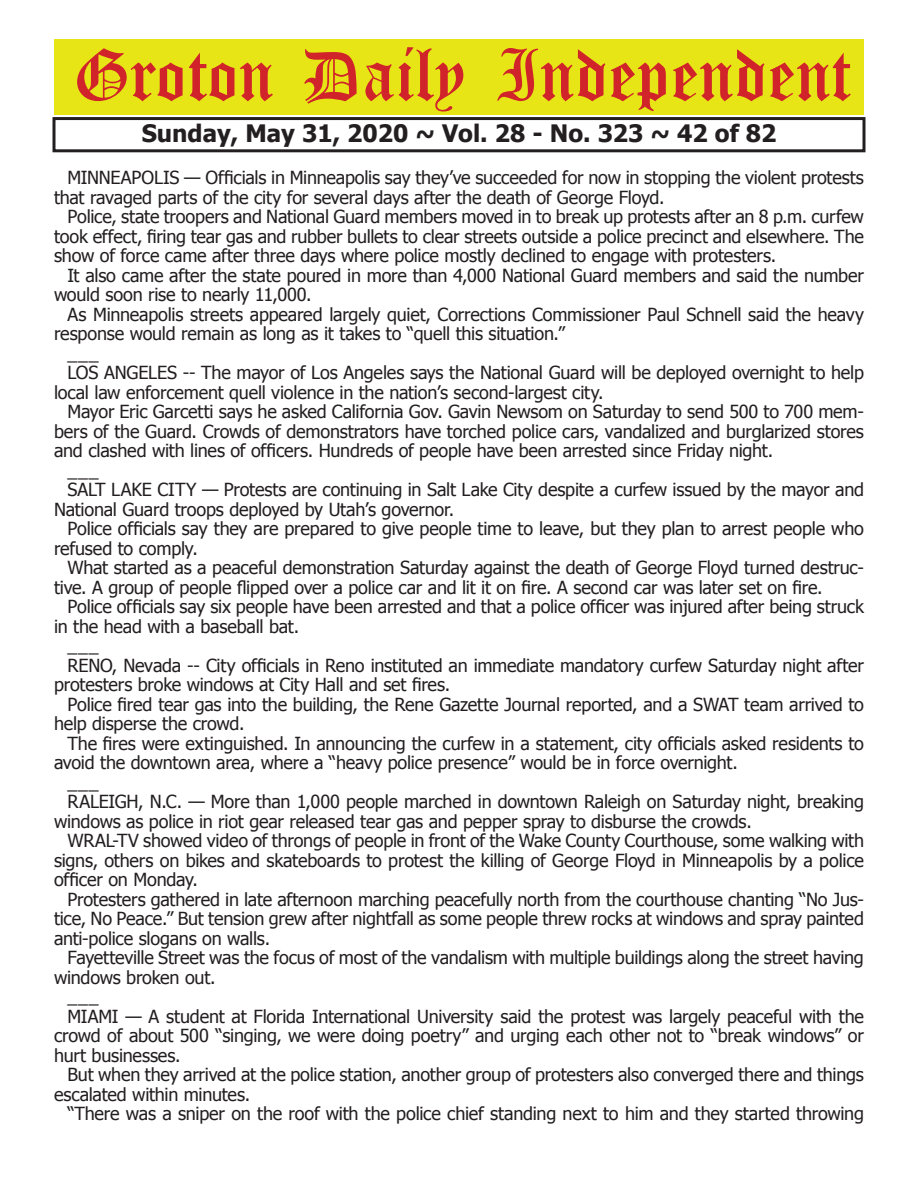
<style>
.page{position:relative;width:918px;height:1188px;background:#fff}
.page>*{position:absolute;margin:0;border:0;box-sizing:border-box;transform-origin:0 0}
.t1{font:54px "Old English Five";color:#d1232a}
.t2{font:700 24px "Tahoma";color:#231f20}
.t3{font:18px/19.5px "Tahoma";letter-spacing:-.01em;color:#231f20}
</style>
<div class="page">
<div style="left:52px;top:117px;width:814px;height:35px;border:3px solid #231f20"></div>
<div style="left:54px;top:40px;width:810px;height:75px;background:#e7e515"></div>
<h1 class="t1" style="left:73px;top:50px;width:779px">Groton Daily Independent</h1>
<h2 class="t2" style="left:142px;top:116px;width:636px">Sunday, May 31, 2020 ~ Vol. 28 - No. 323 ~ 42 of 82</h2>
<p class="t3" style="left:54px;top:167px;width:812px;text-indent:14px">MINNEAPOLIS — Officials in Minneapolis say they’ve succeeded for now in stopping the violent protests that ravaged parts of the city for several days after the death of George Floyd.</p>
<p class="t3" style="left:54px;top:206px;width:811px;text-align:justify;text-indent:14px">Police, state troopers and National Guard members moved in to break up protests after an 8 p.m. curfew took effect, firing tear gas and rubber bullets to clear streets outside a police precinct and elsewhere. The show of force came after three days where police mostly declined to engage with protesters.</p>
<p class="t3" style="left:54px;top:265px;width:811px;text-indent:14px">It also came after the state poured in more than 4,000 National Guard members and said the number would soon rise to nearly 11,000.</p>
<p class="t3" style="left:68px;top:304px;width:798px">As Minneapolis streets appeared largely quiet, Corrections Commissioner Paul Schnell said the heavy</p>
<p class="t3" style="left:54px;top:323px;width:512px">response would remain as long as it takes to “quell this situation.”</p>
<p class="t3" style="left:68px;top:343px;width:33px">___</p>
<p class="t3" style="left:68px;top:362px;width:798px">LOS ANGELES -- The mayor of Los Angeles says the National Guard will be deployed overnight to help</p>
<p class="t3" style="left:54px;top:382px;width:551px">local law enforcement quell violence in the nation’s second-largest city.</p>
<p class="t3" style="left:68px;top:401px;width:798px">Mayor Eric Garcetti says he asked California Gov. Gavin Newsom on Saturday to send 500 to 700 mem-</p>
<p class="t3" style="left:54px;top:421px;width:812px">bers of the Guard. Crowds of demonstrators have torched police cars, vandalized and burglarized stores</p>
<p class="t3" style="left:54px;top:440px;width:721px">and clashed with lines of officers. Hundreds of people have been arrested since Friday night.</p>
<p class="t3" style="left:68px;top:460px;width:33px">___</p>
<p class="t3" style="left:68px;top:479px;width:798px">SALT LAKE CITY — Protests are continuing in Salt Lake City despite a curfew issued by the mayor and</p>
<p class="t3" style="left:54px;top:499px;width:402px">National Guard troops deployed by Utah’s governor.</p>
<p class="t3" style="left:68px;top:518px;width:798px">Police officials say they are prepared to give people time to leave, but they plan to arrest people who</p>
<p class="t3" style="left:54px;top:538px;width:145px">refused to comply.</p>
<p class="t3" style="left:68px;top:557px;width:798px">What started as a peaceful demonstration Saturday against the death of George Floyd turned destruc-</p>
<p class="t3" style="left:54px;top:577px;width:770px">tive. A group of people flipped over a police car and lit it on fire. A second car was later set on fire.</p>
<p class="t3" style="left:68px;top:596px;width:798px">Police officials say six people have been arrested and that a police officer was injured after being struck</p>
<p class="t3" style="left:54px;top:616px;width:247px">in the head with a baseball bat.</p>
<p class="t3" style="left:68px;top:635px;width:33px">___</p>
<p class="t3" style="left:68px;top:655px;width:798px">RENO, Nevada -- City officials in Reno instituted an immediate mandatory curfew Saturday night after</p>
<p class="t3" style="left:54px;top:674px;width:398px">protesters broke windows at City Hall and set fires.</p>
<p class="t3" style="left:68px;top:694px;width:798px">Police fired tear gas into the building, the Rene Gazette Journal reported, and a SWAT team arrived to</p>
<p class="t3" style="left:54px;top:713px;width:192px">help disperse the crowd.</p>
<p class="t3" style="left:68px;top:733px;width:798px">The fires were extinguished. In announcing the curfew in a statement, city officials asked residents to</p>
<p class="t3" style="left:54px;top:752px;width:685px">avoid the downtown area, where a “heavy police presence” would be in force overnight.</p>
<p class="t3" style="left:68px;top:772px;width:33px">___</p>
<p class="t3" style="left:68px;top:791px;width:798px">RALEIGH, N.C. — More than 1,000 people marched in downtown Raleigh on Saturday night, breaking</p>
<p class="t3" style="left:54px;top:811px;width:699px">windows as police in riot gear released tear gas and pepper spray to disburse the crowds.</p>
<p class="t3" style="left:68px;top:830px;width:798px">WRAL-TV showed video of throngs of people in front of the Wake County Courthouse, some walking with</p>
<p class="t3" style="left:54px;top:850px;width:811px">signs, others on bikes and skateboards to protest the killing of George Floyd in Minneapolis by a police</p>
<p class="t3" style="left:54px;top:869px;width:145px">officer on Monday.</p>
<p class="t3" style="left:68px;top:889px;width:798px">Protesters gathered in late afternoon marching peacefully north from the courthouse chanting “No Jus-</p>
<p class="t3" style="left:54px;top:908px;width:812px">tice, No Peace.” But tension grew after nightfall as some people threw rocks at windows and spray painted</p>
<p class="t3" style="left:54px;top:928px;width:218px">anti-police slogans on walls.</p>
<p class="t3" style="left:68px;top:947px;width:798px">Fayetteville Street was the focus of most of the vandalism with multiple buildings along the street having</p>
<p class="t3" style="left:54px;top:967px;width:163px">windows broken out.</p>
<p class="t3" style="left:68px;top:986px;width:33px">___</p>
<p class="t3" style="left:68px;top:1006px;width:798px">MIAMI — A student at Florida International University said the protest was largely peaceful with the</p>
<p class="t3" style="left:54px;top:1025px;width:811px">crowd of about 500 “singing, we were doing poetry” and urging each other not to “break windows” or</p>
<p class="t3" style="left:54px;top:1045px;width:128px">hurt businesses.</p>
<p class="t3" style="left:68px;top:1064px;width:798px">But when they arrived at the police station, another group of protesters also converged there and things</p>
<p class="t3" style="left:54px;top:1084px;width:198px">escalated within minutes.</p>
<p class="t3" style="left:68px;top:1103px;width:798px">“There was a sniper on the roof with the police chief standing next to him and they started throwing</p>
</div>
